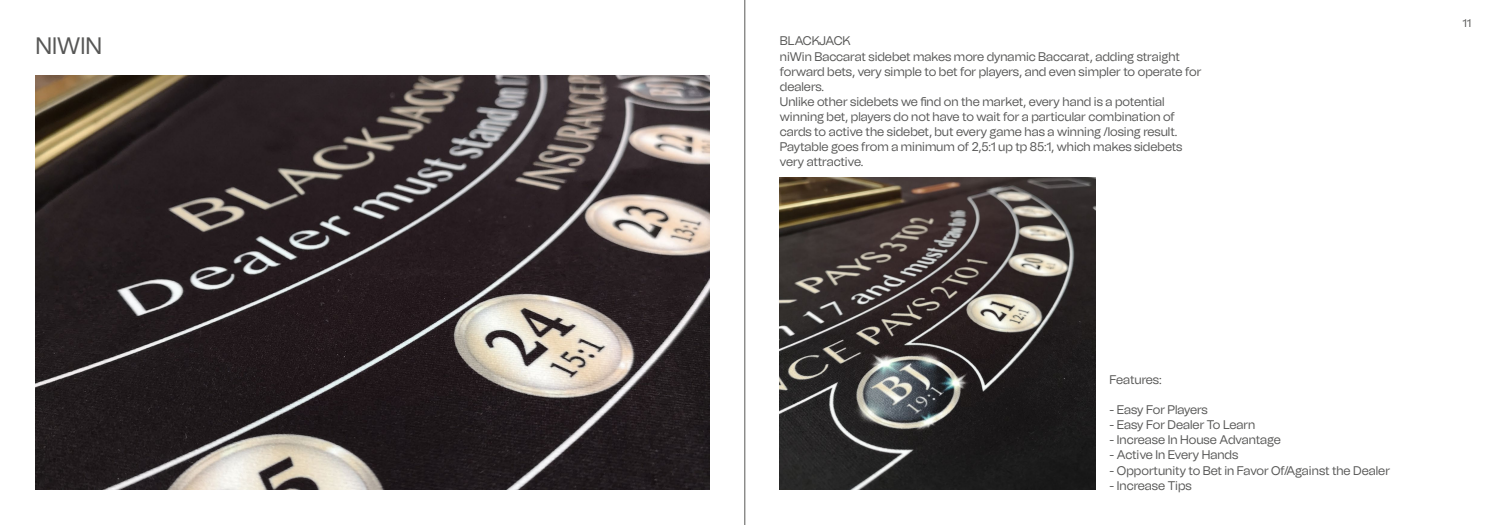
<style>
.page{position:relative;width:1489px;height:525px;background:#fff}
.page>*{position:absolute;margin:0;border:0;box-sizing:border-box;transform-origin:0 0}
.t1{font:23.75px "Tomato Grotesk";color:#575756}
.t2{font:12.5px/15px "Tomato Grotesk";color:#575756}
.t3{font:11.25px "Tomato Grotesk";color:#575756}
</style>
<div class="page">
<img style="left:35px;top:75px;width:674px;height:414px">
<img style="left:780px;top:177px;width:315px;height:312px">
<hr style="left:744px;top:0;width:1px;height:524px;background:#575756">
<h1 class="t1" style="left:35px;top:31px;width:68px">NIWIN</h1>
<p class="t2" style="left:780px;top:34px;width:423px">BLACKJACK<br>niWin Baccarat sidebet makes more dynamic Baccarat, adding straight forward bets, very simple to bet for players, and even simpler to operate for dealers.<br>Unlike other sidebets we find on the market, every hand is a potential winning bet, players do not have to wait for a particular combination of cards to active the sidebet, but every game has a winning /losing result.<br>Paytable goes from a minimum of 2,5:1 up tp 85:1, which makes sidebets very attractive.</p>
<p class="t3" style="left:1462px;top:16px;width:10px">11</p>
<p class="t2" style="left:1109px;top:372px;width:54px">Features:</p>
<p class="t2" style="left:1109px;top:402px;width:100px">- Easy For Players</p>
<p class="t2" style="left:1109px;top:417px;width:147px">- Easy For Dealer To Learn</p>
<p class="t2" style="left:1109px;top:432px;width:173px">- Increase In House Advantage</p>
<p class="t2" style="left:1109px;top:447px;width:130px">- Active In Every Hands</p>
<p class="t2" style="left:1109px;top:462px;width:282px">- Opportunity to Bet in Favor Of/Against the Dealer</p>
<p class="t2" style="left:1109px;top:477px;width:83px">- Increase Tips</p>
</div>
